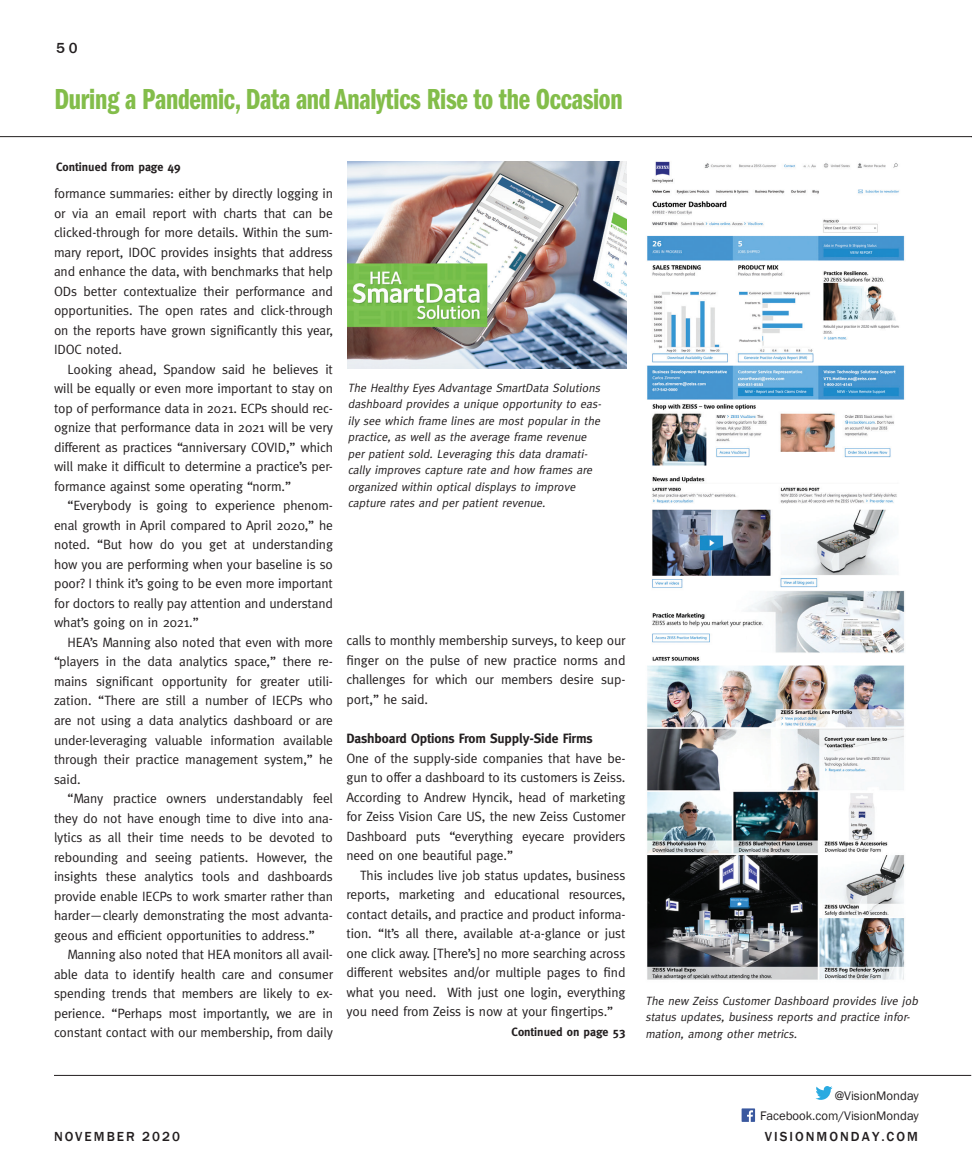
<style>
.page{position:relative;width:972px;height:1175px;background:#fff}
.page>*{position:absolute;margin:0;border:0;box-sizing:border-box;transform-origin:0 0}
.t1{font:30px "Franklin Gothic Demi Cmpr";letter-spacing:-.01em;color:#83bd4a}
.CATEGORY{font:500 15px "Franklin Gothic";color:#231f20}
.t2{font:13.5px/19.5px "Meta";letter-spacing:-.01em;color:#231f20;text-align:justify}
.t3{font:700 13.5px "Meta";letter-spacing:-.01em;color:#231f20}
.CATEGORY-2{font:500 13.5px "Franklin Gothic";letter-spacing:.15em;color:#231f20}
.t4{font:12.75px "Franklin Gothic";color:#231f20}
.Captions{font:italic 12px/16.5px "Meta";color:#231f20}
.t5{font:700 12px "Meta";color:#231f20}
</style>
<div class="page">
<svg style="left:742px;top:1108px;width:13px;height:13px"></svg>
<svg style="left:815px;top:1086px;width:18px;height:13px"></svg>
<hr style="left:54px;top:1075px;width:917px;height:1px;background:#231f20">
<hr style="left:0;top:136px;width:972px;height:1px;background:#231f20">
<img style="left:348px;top:161px;width:278px;height:208px">
<img style="left:647px;top:161px;width:258px;height:819px">
<p class="CATEGORY" style="left:56px;top:38px;width:23px">50</p>
<p class="t1" style="left:54px;top:83px;width:570px">During a Pandemic, Data and Analytics Rise to the Occasion</p>
<p class="t5" style="left:56px;top:160px;width:126px">Continued from page 49</p>
<p class="t2" style="left:54px;top:184px;width:281px">formance summaries: either by directly logging in or via an email report with charts that can be clicked-through for more details. Within the sum&shy;mary report, IDOC provides insights that address and enhance the data, with benchmarks that help ODs better contextualize their performance and opportunities. The open rates and click-through on the reports have grown significantly this year, IDOC noted.</p>
<p class="t2" style="left:54px;top:359px;width:281px;text-indent:14px">Looking ahead, Spandow said he believes it will be equally or even more important to stay on top of performance data in 2021. ECPs should rec&shy;ognize that performance data in 2021 will be very different as practices “anniversary COVID,” which will make it difficult to determine a practice’s per&shy;formance against some operating “norm.”</p>
<p class="t2" style="left:54px;top:496px;width:281px;text-indent:14px">“Everybody is going to experience phenom&shy;enal growth in April compared to April 2020,” he noted. “But how do you get at understanding how you are performing when your baseline is so poor? I think it’s going to be even more important for doctors to really pay attention and understand what’s going on in 2021.”</p>
<p class="t2" style="left:54px;top:632px;width:281px;text-indent:14px">HEA’s Manning also noted that even with more “players in the data analytics space,” there re&shy;mains significant opportunity for greater utili&shy;zation. “There are still a number of IECPs who are not using a data analytics dashboard or are under-leveraging valuable information available through their practice management system,” he said.</p>
<p class="t2" style="left:54px;top:788px;width:281px;text-indent:14px">“Many practice owners understandably feel they do not have enough time to dive into ana&shy;lytics as all their time needs to be devoted to rebounding and seeing patients. However, the insights these analytics tools and dashboards provide enable IECPs to work smarter rather than harder—clearly demonstrating the most advanta&shy;geous and efficient opportunities to address.”</p>
<p class="t2" style="left:54px;top:944px;width:281px;text-indent:14px">Manning also noted that HEA monitors all avail&shy;able data to identify health care and consumer spending trends that members are likely to ex&shy;perience. “Perhaps most importantly, we are in constant contact with our membership, from daily</p>
<p class="Captions" style="left:348px;top:379px;width:257px">The Healthy Eyes Advantage SmartData Solutions dashboard provides a unique opportunity to eas&shy;ily see which frame lines are most popular in the practice, as well as the average frame revenue per patient sold. Leveraging this data dramati&shy;cally improves capture rate and how frames are organized within optical displays to improve capture rates and per patient revenue.</p>
<p class="t2" style="left:346px;top:631px;width:281px">calls to monthly membership surveys, to keep our finger on the pulse of new practice norms and challenges for which our members desire sup&shy;port,” he said.</p>
<p class="t3" style="left:346px;top:730px;width:248px">Dashboard Options From Supply-Side Firms</p>
<p class="t2" style="left:346px;top:748px;width:281px">One of the supply-side companies that have be&shy;gun to offer a dashboard to its customers is Zeiss.<br>According to Andrew Hyncik, head of marketing for Zeiss Vision Care US, the new Zeiss Customer Dashboard puts “everything eyecare providers need on one beautiful page.”</p>
<p class="t2" style="left:346px;top:865px;width:281px;text-indent:14px">This includes live job status updates, business reports, marketing and educational resources, contact details, and practice and product informa&shy;tion. “It’s all there, available at-a-glance or just one click away. [There’s] no more searching across different websites and/or multiple pages to find what you need. With just one login, everything you need from Zeiss is now at your fingertips.”</p>
<p class="t5" style="left:512px;top:1024px;width:115px">Continued on page 53</p>
<p class="Captions" style="left:645px;top:992px;width:277px">The new Zeiss Customer Dashboard provides live job status updates, business reports and practice infor&shy;mation, among other metrics.</p>
<p class="t4" style="left:835px;top:1087px;width:86px">@VisionMonday</p>
<p class="t4" style="left:760px;top:1107px;width:160px">Facebook.com/VisionMonday</p>
<p class="CATEGORY-2" style="left:54px;top:1128px;width:128px">NOVEMBER 2020</p>
<p class="CATEGORY-2" style="left:765px;top:1128px;width:155px">VISIONMONDAY.COM</p>
</div>
